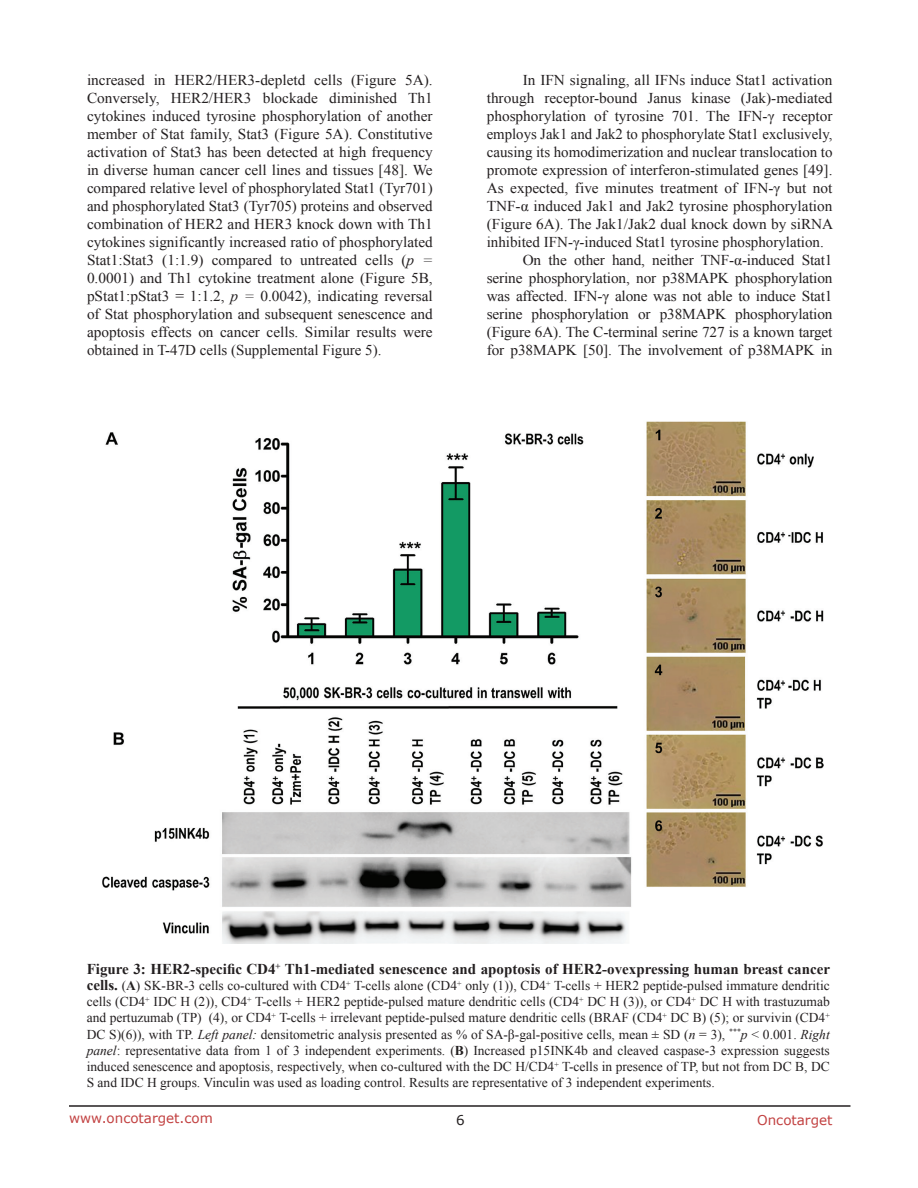
<style>
.page{position:relative;width:918px;height:1188px;background:#fff}
.page>*{position:absolute;margin:0;border:0;box-sizing:border-box;transform-origin:0 0}
.t1{font:15px/18px "Times New Roman";color:#231f20;text-align:justify}
.t2{font:700 15px "Times New Roman";color:#231f20}
.t3{font:13.5px/16.2px "Times New Roman";color:#231f20;text-align:justify}
.t4{font:13.5px "Verdana";color:#c24141}
.t5{font:13.5px "Verdana";color:#231f20}
.s1{font-style:italic}
.s2{font-weight:700;font-size:15px}
.s3{font-weight:700}
</style>
<div class="page">
<hr style="left:69px;top:1105px;width:781px;height:2px;background:#231f20">
<img style="left:102px;top:421px;width:721px;height:523px">
<p class="t1" style="left:87px;top:71px;width:347px">increased in HER2/HER3-depletd cells (Figure 5A).<br>Conversely, HER2/HER3 blockade diminished Th1 cytokines induced tyrosine phosphorylation of another member of Stat family, Stat3 (Figure 5A). Constitutive activation of Stat3 has been detected at high frequency in diverse human cancer cell lines and tissues [48]. We compared relative level of phosphorylated Stat1 (Tyr701) and phosphorylated Stat3 (Tyr705) proteins and observed combination of HER2 and HER3 knock down with Th1 cytokines significantly increased ratio of phosphorylated Stat1:Stat3 (1:1.9) compared to untreated cells (<span class="s1">p = </span>0.0001) and Th1 cytokine treatment alone (Figure 5B, pStat1:pStat3 = 1:1.2, <span class="s1">p =</span> 0.0042), indicating reversal of Stat phosphorylation and subsequent senescence and apoptosis effects on cancer cells. Similar results were obtained in T-47D cells (Supplemental Figure 5).</p>
<p class="t1" style="left:523px;top:71px;width:311px">In IFN signaling, all IFNs induce Stat1 activation</p>
<p class="t1" style="left:487px;top:89px;width:347px">through receptor-bound Janus kinase (Jak)-mediated</p>
<p class="t1" style="left:487px;top:107px;width:347px">phosphorylation of tyrosine 701. The IFN-γ receptor</p>
<p class="t1" style="left:487px;top:125px;width:347px">employs Jak1 and Jak2 to phosphorylate Stat1 exclusively,</p>
<p class="t1" style="left:487px;top:143px;width:347px">causing its homodimerization and nuclear translocation to</p>
<p class="t1" style="left:487px;top:161px;width:347px">promote expression of interferon-stimulated genes [49].</p>
<p class="t1" style="left:487px;top:179px;width:347px">As expected, five minutes treatment of IFN-γ but not</p>
<p class="t1" style="left:487px;top:197px;width:347px">TNF-α induced Jak1 and Jak2 tyrosine phosphorylation</p>
<p class="t1" style="left:487px;top:215px;width:348px">(Figure 6A). The Jak1/Jak2 dual knock down by siRNA</p>
<p class="t1" style="left:487px;top:233px;width:339px">inhibited IFN-γ-induced Stat1 tyrosine phosphorylation.</p>
<p class="t1" style="left:523px;top:251px;width:311px">On the other hand, neither TNF-α-induced Stat1</p>
<p class="t1" style="left:487px;top:269px;width:347px">serine phosphorylation, nor p38MAPK phosphorylation</p>
<p class="t1" style="left:487px;top:287px;width:347px">was affected. IFN-γ alone was not able to induce Stat1</p>
<p class="t1" style="left:487px;top:305px;width:347px">serine phosphorylation or p38MAPK phosphorylation</p>
<p class="t1" style="left:487px;top:323px;width:347px">(Figure 6A). The C-terminal serine 727 is a known target</p>
<p class="t1" style="left:487px;top:341px;width:347px">for p38MAPK [50]. The involvement of p38MAPK in</p>
<p class="t2" style="left:87px;top:958px;width:745px">Figure 3: HER2-specific CD4<sup>+</sup> Th1-mediated senescence and apoptosis of HER2-ovexpressing human breast cancer</p>
<p class="t3" style="left:87px;top:977px;width:745px"><span class="s2">cells.</span> (<span class="s3">A</span>) SK-BR-3 cells co-cultured with CD4<sup>+</sup> T-cells alone (CD4<sup>+</sup> only (1)), CD4<sup>+</sup> T-cells + HER2 peptide-pulsed immature dendritic cells (CD4<sup>+</sup> IDC H (2)), CD4<sup>+</sup> T-cells + HER2 peptide-pulsed mature dendritic cells (CD4<sup>+</sup> DC H (3)), or CD4<sup>+</sup> DC H with trastuzumab and pertuzumab (TP) (4), or CD4<sup>+</sup> T-cells + irrelevant peptide-pulsed mature dendritic cells (BRAF (CD4<sup>+</sup> DC B) (5); or survivin (CD4<sup>+ </sup>DC S)(6)), with TP. <span class="s1">Left panel:</span> densitometric analysis presented as % of SA-β-gal-positive cells, mean ± SD (<span class="s1">n</span> = 3), <sup>***</sup><span class="s1">p</span> &lt; 0.001. <span class="s1">Right panel</span>: representative data from 1 of 3 independent experiments. (<span class="s3">B</span>) Increased p15INK4b and cleaved caspase-3 expression suggests induced senescence and apoptosis, respectively, when co-cultured with the DC H/CD4<sup>+</sup> T-cells in presence of TP, but not from DC B, DC S and IDC H groups. Vinculin was used as loading control. Results are representative of 3 independent experiments.</p>
<p class="t4" style="left:69px;top:1109px;width:145px">www.oncotarget.com</p>
<p class="t5" style="left:456px;top:1111px;width:10px">6</p>
<p class="t4" style="left:757px;top:1111px;width:77px">Oncotarget</p>
</div>
